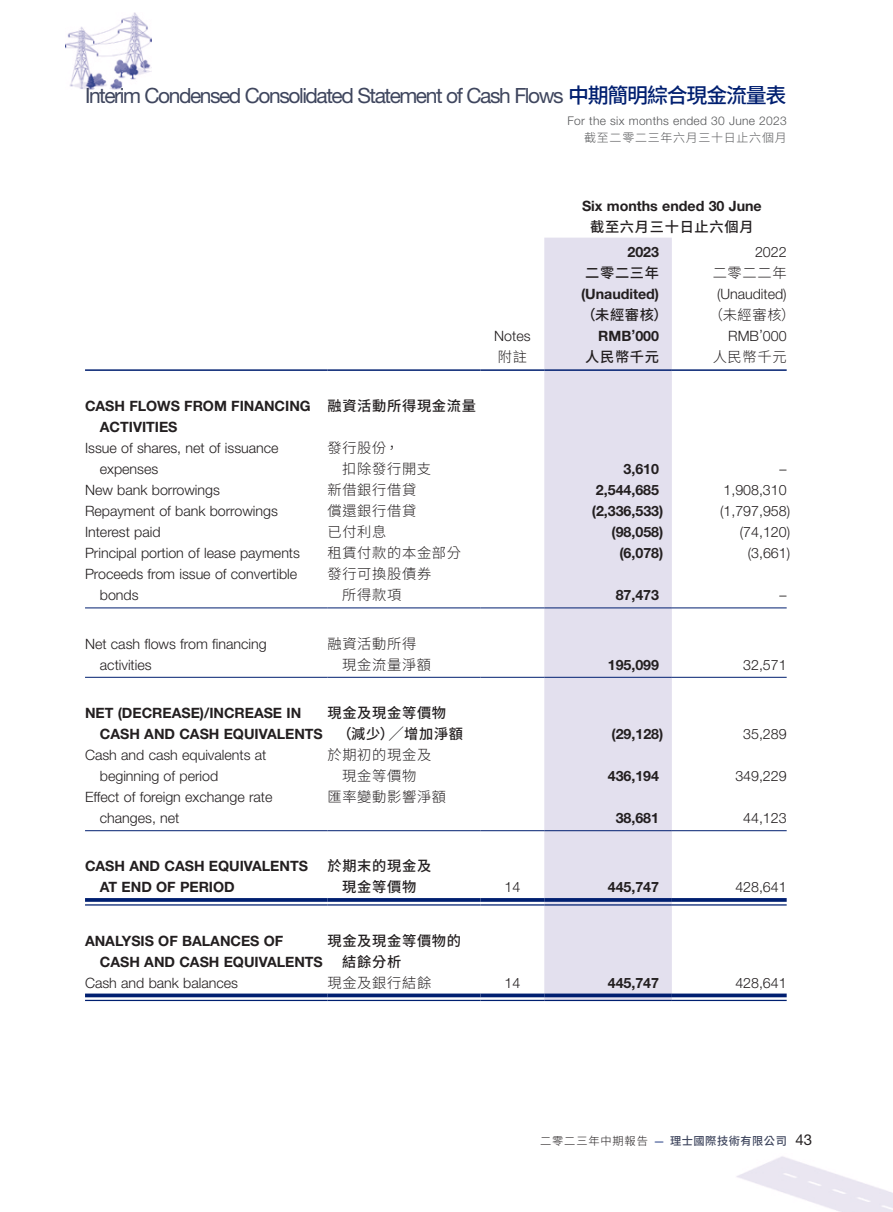
<style>
.page{position:relative;width:893px;height:1212px;background:#fff}
.page>*{position:absolute;margin:0;border:0;box-sizing:border-box;transform-origin:0 0}
.t1{font:21px "Helvetica Neue LT Std";letter-spacing:-.07em;color:#3f465e}
.Body_Text{font:300 14.25px/21px "Helvetica Neue LT Std";color:#231f20}
.Body_Text-2{font:700 14.25px/21px "Helvetica Neue LT Std";color:#231f20}
.Body_Text-3{font:300 14.25px/21px "Source Han Sans TC";letter-spacing:.05em;color:#231f20}
.Body_Text-4{font:500 14.25px/21px "Source Han Sans TC";letter-spacing:.05em;color:#231f20}
.t2{font:300 12px "Helvetica Neue LT Std";letter-spacing:.025em;color:#57585a}
.t3{font:300 12px "Source Han Sans TC";letter-spacing:.06em;color:#57585a}
.t4{font:500 11.25px "Source Han Sans TC";letter-spacing:.045em;color:#3f465e}
.s1{font-family:"Source Han Sans TC";font-weight:500;color:#001f70}
.s2{font-weight:300;color:#231f20}
.s3{font-size:10.5px;color:#001f70}
.s4{font-family:"Helvetica Neue LT Std";font-weight:400;font-size:15px;color:#231f20}
</style>
<div class="page">
<img style="left:65px;top:13px;width:86px;height:76px">
<div style="left:544px;top:238px;width:128px;height:762px;background:#e3e0ee"></div>
<hr style="left:85px;top:369px;width:242px;height:2px;background:#001f70">
<hr style="left:327px;top:369px;width:153px;height:2px;background:#001f70">
<hr style="left:480px;top:369px;width:64px;height:2px;background:#001f70">
<hr style="left:544px;top:369px;width:128px;height:2px;background:#001f70">
<hr style="left:672px;top:369px;width:115px;height:2px;background:#001f70">
<hr style="left:85px;top:607px;width:242px;height:1px;background:#001f70">
<hr style="left:327px;top:607px;width:153px;height:1px;background:#001f70">
<hr style="left:480px;top:607px;width:64px;height:1px;background:#001f70">
<hr style="left:544px;top:607px;width:128px;height:1px;background:#001f70">
<hr style="left:672px;top:607px;width:115px;height:1px;background:#001f70">
<hr style="left:85px;top:677px;width:242px;height:1px;background:#001f70">
<hr style="left:327px;top:677px;width:153px;height:1px;background:#001f70">
<hr style="left:480px;top:677px;width:64px;height:1px;background:#001f70">
<hr style="left:544px;top:677px;width:128px;height:1px;background:#001f70">
<hr style="left:672px;top:677px;width:115px;height:1px;background:#001f70">
<hr style="left:85px;top:830px;width:242px;height:1px;background:#001f70">
<hr style="left:327px;top:830px;width:153px;height:1px;background:#001f70">
<hr style="left:480px;top:830px;width:64px;height:1px;background:#001f70">
<hr style="left:544px;top:830px;width:128px;height:1px;background:#001f70">
<hr style="left:672px;top:830px;width:115px;height:1px;background:#001f70">
<svg style="left:85px;top:898px;width:242px;height:4px"></svg>
<hr style="left:85px;top:904px;width:242px;height:1px;background:#001f70">
<svg style="left:327px;top:898px;width:153px;height:4px"></svg>
<hr style="left:327px;top:904px;width:153px;height:1px;background:#001f70">
<svg style="left:480px;top:898px;width:64px;height:4px"></svg>
<hr style="left:480px;top:904px;width:64px;height:1px;background:#001f70">
<svg style="left:544px;top:898px;width:128px;height:4px"></svg>
<hr style="left:544px;top:904px;width:128px;height:1px;background:#001f70">
<svg style="left:672px;top:898px;width:115px;height:4px"></svg>
<hr style="left:672px;top:904px;width:115px;height:1px;background:#001f70">
<svg style="left:85px;top:993px;width:242px;height:4px"></svg>
<hr style="left:85px;top:1000px;width:242px;height:1px;background:#001f70">
<svg style="left:327px;top:993px;width:153px;height:4px"></svg>
<hr style="left:327px;top:1000px;width:153px;height:1px;background:#001f70">
<svg style="left:480px;top:993px;width:64px;height:4px"></svg>
<hr style="left:480px;top:1000px;width:64px;height:1px;background:#001f70">
<svg style="left:544px;top:993px;width:128px;height:4px"></svg>
<hr style="left:544px;top:1000px;width:128px;height:1px;background:#001f70">
<svg style="left:672px;top:993px;width:115px;height:4px"></svg>
<hr style="left:672px;top:1000px;width:115px;height:1px;background:#001f70">
<h1 class="t1" style="left:85px;top:83px;width:703px">Interim Condensed Consolidated Statement of Cash Flows <span class="s1">中期簡明綜合現金流量表</span></h1>
<p class="t2" style="left:567px;top:114px;width:221px">For the six months ended 30 June 2023</p>
<p class="t3" style="left:584px;top:131px;width:204px">截至二零二三年六月三十日止六個月</p>
<p class="Body_Text-2" style="left:582px;top:195px;width:181px">Six months ended 30 June</p>
<p class="Body_Text-4" style="left:590px;top:216px;width:165px">截至六月三十日止六個月</p>
<p class="Body_Text-2" style="left:627px;top:241px;width:33px">2023</p>
<p class="Body_Text" style="left:755px;top:241px;width:33px">2022</p>
<p class="Body_Text-4" style="left:585px;top:262px;width:75px">二零二三年</p>
<p class="Body_Text-3" style="left:713px;top:262px;width:75px">二零二二年</p>
<p class="Body_Text-2" style="left:581px;top:283px;width:80px">(Unaudited)</p>
<p class="Body_Text" style="left:717px;top:283px;width:71px">(Unaudited)</p>
<p class="Body_Text-4" style="left:581px;top:304px;width:88px">（未經審核）</p>
<p class="Body_Text-3" style="left:709px;top:304px;width:88px">（未經審核）</p>
<p class="Body_Text-2" style="left:100px;top:395px;width:212px;text-indent:-15px">CASH FLOWS FROM FINANCING<br>ACTIVITIES</p>
<p class="Body_Text-4" style="left:327px;top:396px;width:150px">融資活動所得現金流量</p>
<p class="Body_Text" style="left:100px;top:437px;width:180px;text-indent:-15px">Issue of shares, net of issuance expenses</p>
<p class="Body_Text-3" style="left:342px;top:438px;width:90px;text-indent:-15px">發行股份，<br>扣除發行開支</p>
<p class="Body_Text" style="left:494px;top:325px;width:38px">Notes</p>
<p class="Body_Text-2" style="left:598px;top:325px;width:62px">RMB’000</p>
<p class="Body_Text" style="left:728px;top:325px;width:60px">RMB’000</p>
<p class="Body_Text-3" style="left:498px;top:346px;width:31px">附註</p>
<p class="Body_Text-4" style="left:585px;top:346px;width:75px">人民幣千元</p>
<p class="Body_Text-3" style="left:713px;top:346px;width:75px">人民幣千元</p>
<p class="Body_Text-2" style="left:624px;top:458px;width:37px">3,610</p>
<p class="Body_Text" style="left:779px;top:458px;width:9px">–</p>
<p class="Body_Text" style="left:85px;top:479px;width:136px">New bank borrowings</p>
<p class="Body_Text-3" style="left:327px;top:480px;width:90px">新借銀行借貸</p>
<p class="Body_Text-2" style="left:596px;top:479px;width:65px">2,544,685</p>
<p class="Body_Text" style="left:723px;top:479px;width:65px">1,908,310</p>
<p class="Body_Text" style="left:85px;top:500px;width:194px">Repayment of bank borrowings</p>
<p class="Body_Text-3" style="left:327px;top:501px;width:90px">償還銀行借貸</p>
<p class="Body_Text-2" style="left:592px;top:500px;width:73px">(2,336,533)</p>
<p class="Body_Text" style="left:720px;top:500px;width:71px">(1,797,958)</p>
<p class="Body_Text" style="left:85px;top:521px;width:77px">Interest paid</p>
<p class="Body_Text-3" style="left:327px;top:522px;width:61px">已付利息</p>
<p class="Body_Text-2" style="left:611px;top:521px;width:53px">(98,058)</p>
<p class="Body_Text" style="left:740px;top:521px;width:52px">(74,120)</p>
<p class="Body_Text" style="left:85px;top:542px;width:216px">Principal portion of lease payments</p>
<p class="Body_Text-3" style="left:327px;top:543px;width:135px">租賃付款的本金部分</p>
<p class="Body_Text-2" style="left:619px;top:542px;width:45px">(6,078)</p>
<p class="Body_Text" style="left:748px;top:542px;width:44px">(3,661)</p>
<p class="Body_Text" style="left:100px;top:563px;width:199px;text-indent:-15px">Proceeds from issue of convertible bonds</p>
<p class="Body_Text-3" style="left:342px;top:564px;width:90px;text-indent:-15px">發行可換股債券所得款項</p>
<p class="Body_Text-2" style="left:616px;top:584px;width:45px">87,473</p>
<p class="Body_Text" style="left:779px;top:584px;width:9px">–</p>
<p class="Body_Text" style="left:100px;top:633px;width:168px;text-indent:-15px">Net cash flows from financing activities</p>
<p class="Body_Text-3" style="left:342px;top:633px;width:90px;text-indent:-15px">融資活動所得現金流量淨額</p>
<p class="Body_Text-2" style="left:100px;top:702px;width:224px;text-indent:-15px">NET (DECREASE)/INCREASE IN<br>CASH AND CASH EQUIVALENTS</p>
<p class="Body_Text-4" style="left:337px;top:702px;width:127px;text-indent:-10px">現金及現金等價物（減少）╱增加淨額</p>
<p class="Body_Text" style="left:100px;top:744px;width:168px;text-indent:-15px">Cash and cash equivalents at beginning of period</p>
<p class="Body_Text-3" style="left:327px;top:744px;width:105px;text-align:center">於期初的現金及現金等價物</p>
<p class="Body_Text" style="left:100px;top:786px;width:174px;text-indent:-15px">Effect of foreign exchange rate changes, net</p>
<p class="Body_Text-3" style="left:327px;top:786px;width:120px">匯率變動影響淨額</p>
<p class="Body_Text-2" style="left:100px;top:855px;width:210px;text-indent:-15px">CASH AND CASH EQUIVALENTS<br>AT END OF PERIOD</p>
<p class="Body_Text-4" style="left:327px;top:856px;width:105px;text-align:center">於期末的現金及現金等價物</p>
<p class="Body_Text-2" style="left:608px;top:654px;width:53px">195,099</p>
<p class="Body_Text" style="left:743px;top:654px;width:45px">32,571</p>
<p class="Body_Text-2" style="left:611px;top:723px;width:53px">(29,128)</p>
<p class="Body_Text" style="left:743px;top:723px;width:45px">35,289</p>
<p class="Body_Text-2" style="left:608px;top:765px;width:53px">436,194</p>
<p class="Body_Text" style="left:735px;top:765px;width:53px">349,229</p>
<p class="Body_Text-2" style="left:616px;top:807px;width:45px">38,681</p>
<p class="Body_Text" style="left:743px;top:807px;width:45px">44,123</p>
<p class="Body_Text" style="left:504px;top:876px;width:17px">14</p>
<p class="Body_Text-2" style="left:608px;top:876px;width:53px">445,747</p>
<p class="Body_Text" style="left:735px;top:876px;width:53px">428,641</p>
<p class="Body_Text-2" style="left:100px;top:930px;width:224px;text-indent:-15px">ANALYSIS OF BALANCES OF<br>CASH AND CASH EQUIVALENTS</p>
<p class="Body_Text-4" style="left:342px;top:930px;width:120px;text-indent:-15px">現金及現金等價物的結餘分析</p>
<p class="Body_Text" style="left:85px;top:972px;width:154px">Cash and bank balances</p>
<p class="Body_Text-3" style="left:327px;top:972px;width:105px">現金及銀行結餘</p>
<p class="Body_Text" style="left:504px;top:972px;width:17px">14</p>
<p class="Body_Text-2" style="left:608px;top:972px;width:53px">445,747</p>
<p class="Body_Text" style="left:735px;top:972px;width:53px">428,641</p>
<p class="t4" style="left:540px;top:1134px;width:273px"><span class="s2">二零二三年中期報告</span> <span class="s3">—</span> 理士國際技術有限公司 <span class="s4">43</span></p>
</div>
